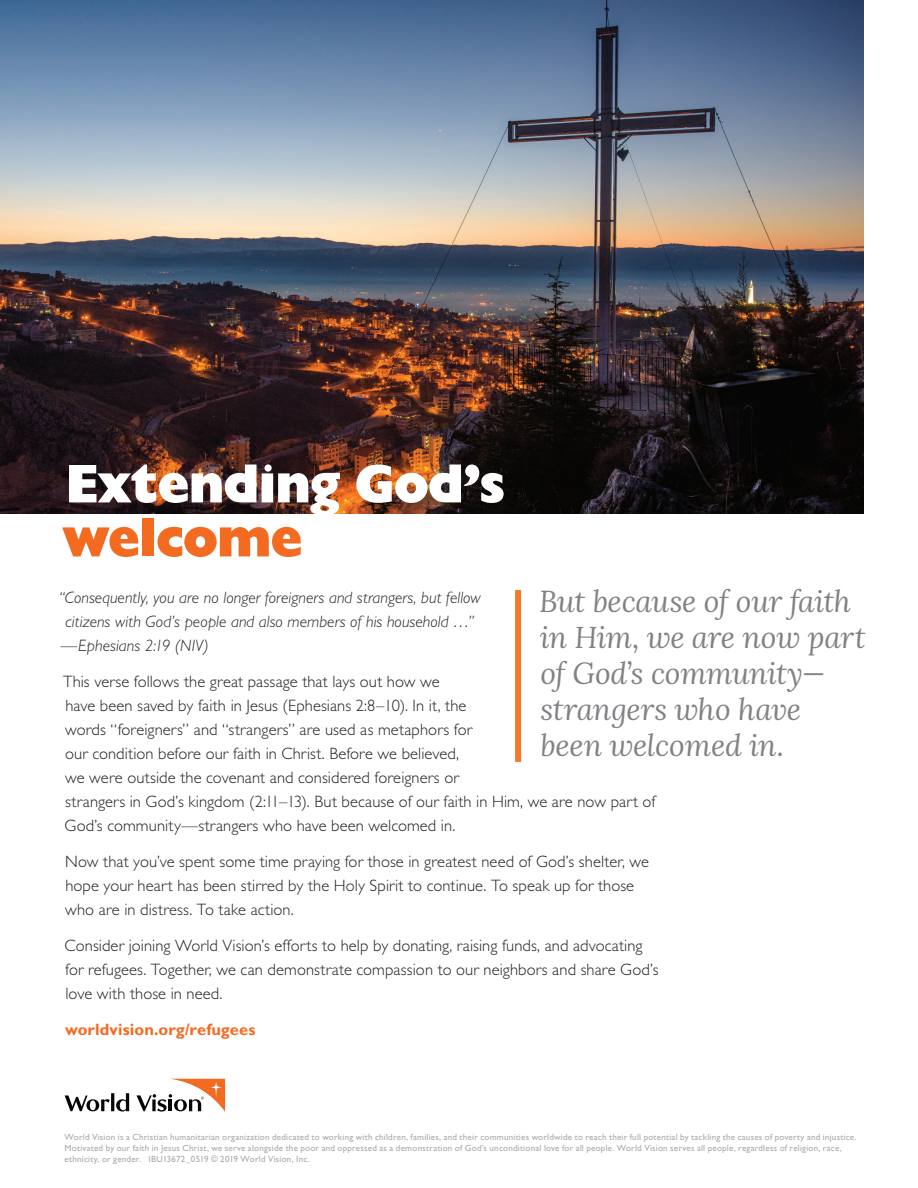
<style>
.page{position:relative;width:918px;height:1188px;background:#fff}
.page>*{position:absolute;margin:0;border:0;box-sizing:border-box;transform-origin:0 0}
.t1{font:54px "Gill Sans Std Extra Bold Disp";letter-spacing:-.02em;color:#fff}
.t2{font:54px "Gill Sans Std Extra Bold Disp";letter-spacing:-.015em;color:#f36b21}
.t3{font:italic 30px/36px "Lora";letter-spacing:-.015em;color:#808285}
.t4{font:300 16.5px/24px "Gill Sans Std";letter-spacing:.005em;color:#231f20}
.t5{font:italic 300 16.5px/24px "Gill Sans Std";color:#231f20}
.t6{font:700 16.5px "Gill Sans Std";letter-spacing:.005em;color:#f36b21}
.t7{font:9px/10.8px "Gill Sans Std";letter-spacing:.025em;color:#a8a9ad}
</style>
<div class="page">
<img style="left:0;top:0;width:864px;height:513px">
<div style="left:515px;top:590px;width:6px;height:172px;background:#f4792a"></div>
<svg style="left:65px;top:1079px;width:160px;height:33px"></svg>
<h1 class="t1" style="left:66px;top:452px;width:441px">Extending God’s</h1>
<h1 class="t2" style="left:61px;top:506px;width:242px">welcome</h1>
<p class="t5" style="left:59px;top:586px;width:424px">“Consequently, you are no longer foreigners and strangers, but fellow citizens with God’s people and also members of his household …” —Ephesians 2:19 (NIV)</p>
<p class="t4" style="left:63px;top:670px;width:594px">This verse follows the great passage that lays out how we<br>have been saved by faith in Jesus (Ephesians 2:8–10). In it, the<br>words “foreigners” and “strangers” are used as metaphors for<br>our condition before our faith in Christ. Before we believed,<br>we were outside the covenant and considered foreigners or<br>strangers in God’s kingdom (2:11–13). But because of our faith in Him, we are now part of God’s community—strangers who have been welcomed in.</p>
<p class="t4" style="left:65px;top:850px;width:585px">Now that you’ve spent some time praying for those in greatest need of God’s shelter, we hope your heart has been stirred by the Holy Spirit to continue. To speak up for those who are in distress. To take action.</p>
<p class="t4" style="left:65px;top:934px;width:595px">Consider joining World Vision’s efforts to help by donating, raising funds, and advocating for refugees. Together, we can demonstrate compassion to our neighbors and share God’s love with those in need.</p>
<p class="t6" style="left:65px;top:1020px;width:192px">worldvision.org/refugees</p>
<h2 class="t3" style="left:539px;top:583px;width:328px">But because of our faith in Him, we are now part of God’s community— strangers who have been welcomed in.</h2>
<p class="t7" style="left:65px;top:1132px;width:793px">World Vision is a Christian humanitarian organization dedicated to working with children, families, and their communities worldwide to reach their full potential by tackling the causes of poverty and injustice.<br>Motivated by our faith in Jesus Christ, we serve alongside the poor and oppressed as a demonstration of God’s unconditional love for all people. World Vision serves all people, regardless of religion, race, ethnicity, or gender. IBU13672_0519 © 2019 World Vision, Inc.</p>
</div>
